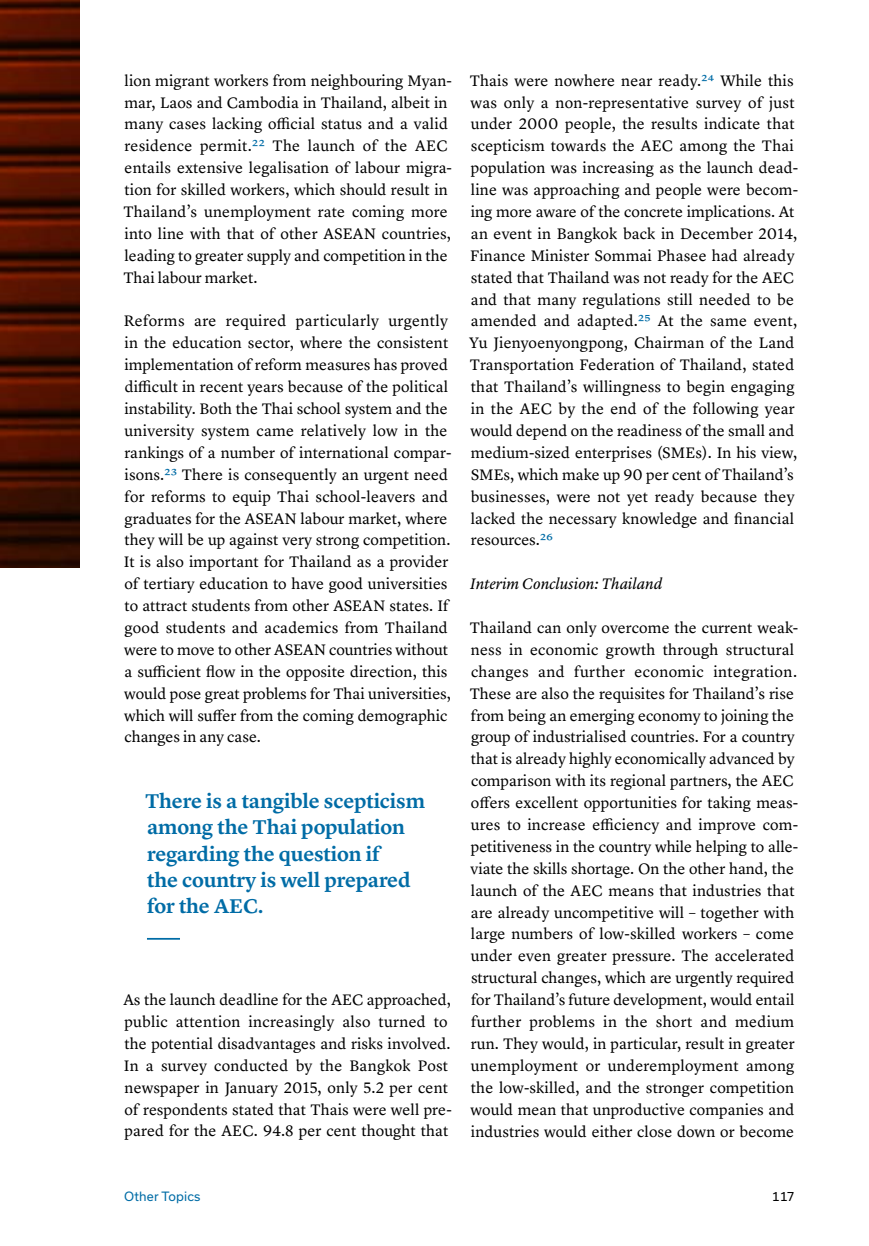
<style>
.page{position:relative;width:869px;height:1246px;background:#fff}
.page>*{position:absolute;margin:0;border:0;box-sizing:border-box;transform-origin:0 0}
.t1{font:600 20.65px/26.2px "Lyon Text";letter-spacing:-.005em;color:#006ca6}
.t2{font:15.75px/21.9px "Lyon Text";letter-spacing:.005em;color:#000}
.t3{font:italic 15.75px "Lyon Text";letter-spacing:-.005em;color:#000}
.t4{font:12.25px "Usual";letter-spacing:.015em;color:#006ca6}
.t5{font:12.25px "Usual";color:#000}
.s1{color:#006ca6}
</style>
<div class="page">
<hr style="left:147px;top:937px;width:33px;height:2px;background:#006ca6">
<img style="left:0;top:0;width:79px;height:567px">
<p class="t2" style="left:123px;top:68px;width:330px">lion migrant workers from neighbouring Myan&shy;mar, Laos and Cambodia in Thailand, albeit in many cases lacking official status and a valid residence permit.<span class="s1">22</span> The launch of the AEC entails extensive legalisation of labour migra&shy;tion for skilled workers, which should result in Thailand’s unemployment rate coming more into line with that of other ASEAN countries, leading to greater supply and competition in the Thai labour market.</p>
<p class="t2" style="left:124px;top:309px;width:329px">Reforms are required particularly urgently in the education sector, where the consistent implementation of reform measures has proved difficult in recent years because of the political instability. Both the Thai school system and the university system came relatively low in the rankings of a number of international compar&shy;isons.<span class="s1">23</span> There is consequently an urgent need for reforms to equip Thai school-leavers and graduates for the ASEAN labour market, where they will be up against very strong competition.<br>It is also important for Thailand as a provider of tertiary education to have good universities to attract students from other ASEAN states. If good students and academics from Thailand were to move to other ASEAN countries without a sufficient flow in the opposite direction, this would pose great problems for Thai universities, which will suffer from the coming demographic changes in any case.</p>
<h1 class="t1" style="left:145px;top:786px;width:281px">There is a tangible scepticism among the Thai population regarding the question if<br>the country is well prepared for the AEC.</h1>
<p class="t2" style="left:123px;top:987px;width:330px">As the launch deadline for the AEC approached, public attention increasingly also turned to the potential disadvantages and risks involved.<br>In a survey conducted by the Bangkok Post newspaper in January 2015, only 5.2 per cent of respondents stated that Thais were well pre&shy;pared for the AEC. 94.8 per cent thought that</p>
<p class="t2" style="left:469px;top:68px;width:330px">Thais were nowhere near ready.<span class="s1">24</span> While this was only a non-representative survey of just under 2000 people, the results indicate that scepticism towards the AEC among the Thai population was increasing as the launch dead&shy;line was approaching and people were becom&shy;ing more aware of the concrete implications. At an event in Bangkok back in December 2014, Finance Minister Sommai Phasee had already stated that Thailand was not ready for the AEC and that many regulations still needed to be amended and adapted.<span class="s1">25</span> At the same event, Yu Jienyoenyongpong, Chairman of the Land Transportation Federation of Thailand, stated that Thailand’s willingness to begin engaging in the AEC by the end of the following year would depend on the readiness of the small and medium-sized enterprises (SMEs). In his view, SMEs, which make up 90 per cent of Thailand’s businesses, were not yet ready because they lacked the necessary knowledge and financial resources.<span class="s1">26</span></p>
<p class="t3" style="left:470px;top:572px;width:193px">Interim Conclusion: Thailand</p>
<p class="t2" style="left:469px;top:615px;width:330px">Thailand can only overcome the current weak&shy;ness in economic growth through structural changes and further economic integration.<br>These are also the requisites for Thailand’s rise from being an emerging economy to joining the group of industrialised countries. For a country that is already highly economically advanced by comparison with its regional partners, the AEC offers excellent opportunities for taking meas&shy;ures to increase efficiency and improve com&shy;petitiveness in the country while helping to alle&shy;viate the skills shortage. On the other hand, the launch of the AEC means that industries that are already uncompetitive will – together with large numbers of low-skilled workers – come under even greater pressure. The accelerated structural changes, which are urgently required for Thailand’s future development, would entail further problems in the short and medium run. They would, in particular, result in greater unemployment or underemployment among the low-skilled, and the stronger competition would mean that unproductive companies and industries would either close down or become</p>
<p class="t4" style="left:124px;top:1188px;width:78px">Other Topics</p>
<p class="t5" style="left:771px;top:1188px;width:24px">117</p>
</div>
